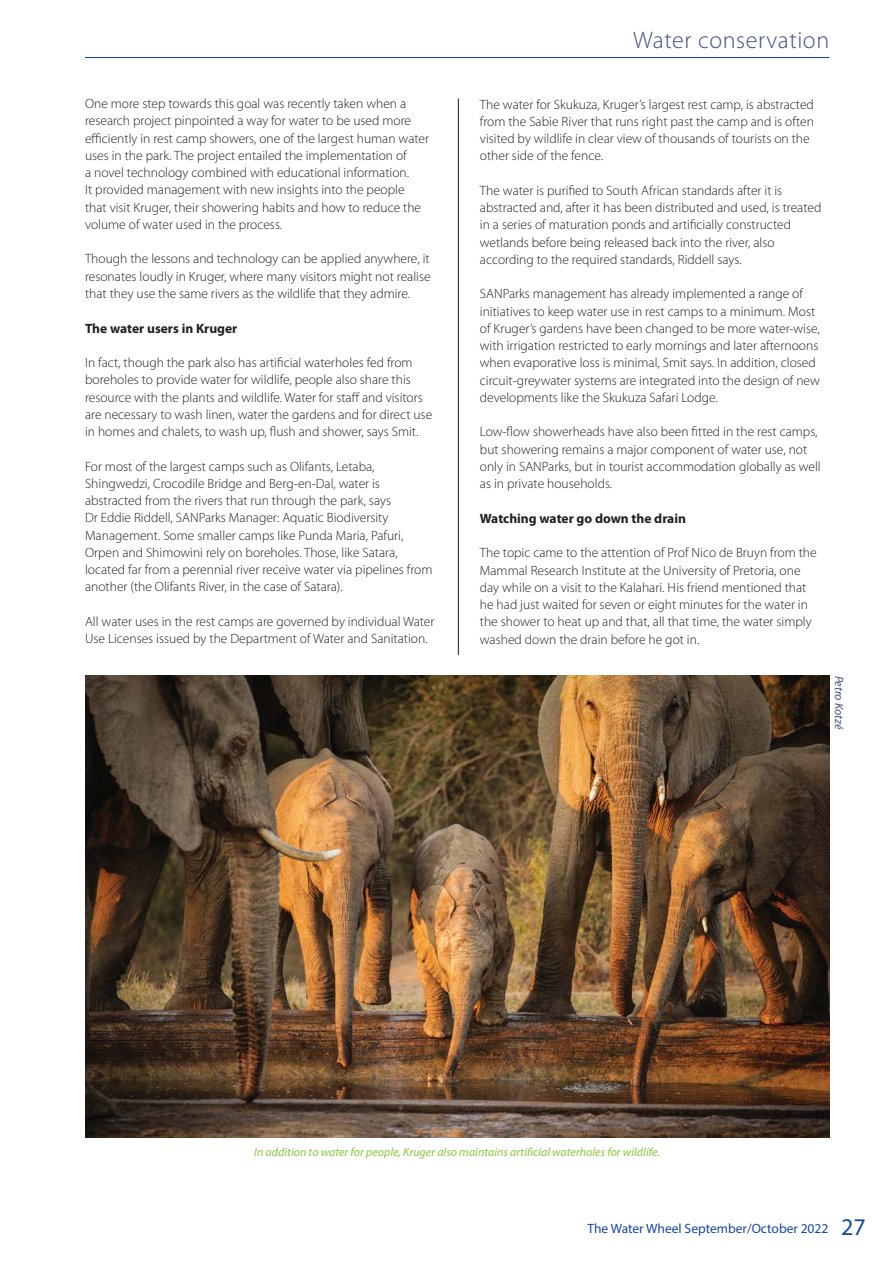
<style>
.page{position:relative;width:893px;height:1263px;background:#fff}
.page>*{position:absolute;margin:0;border:0;box-sizing:border-box;transform-origin:0 0}
.t1{font:300 24px "Myriad Pro";letter-spacing:.025em;color:#415080}
.t2{font:300 13.5px/17.2px "Myriad Pro";color:#231f20}
.t3{font:700 13.5px "Myriad Pro";color:#231f20}
.t4{font:13.5px "Myriad Pro";color:#17479e}
.t5{font:italic 12px "Myriad Pro";color:#8cc63f}
.t6{font:italic 12px "Myriad Pro";color:#415080}
.s1{font-size:24px}
</style>
<div class="page">
<hr style="left:85px;top:57px;width:744px;height:1px;background:#17479e">
<hr style="left:458px;top:98px;width:1px;height:557px;background:#231f20">
<img style="left:85px;top:676px;width:744px;height:462px">
<p class="t2" style="left:85px;top:96px;width:346px">One more step towards this goal was recently taken when a research project pinpointed a way for water to be used more efficiently in rest camp showers, one of the largest human water uses in the park. The project entailed the implementation of<br>a novel technology combined with educational information.<br>It provided management with new insights into the people that visit Kruger, their showering habits and how to reduce the volume of water used in the process.</p>
<p class="t2" style="left:85px;top:252px;width:347px;text-align:justify">Though the lessons and technology can be applied anywhere, it resonates loudly in Kruger, where many visitors might not realise that they use the same rivers as the wildlife that they admire.</p>
<p class="t3" style="left:85px;top:323px;width:154px">The water users in Kruger</p>
<p class="t2" style="left:85px;top:355px;width:349px">In fact, though the park also has artificial waterholes fed from boreholes to provide water for wildlife, people also share this resource with the plants and wildlife. Water for staff and visitors are necessary to wash linen, water the gardens and for direct use in homes and chalets, to wash up, flush and shower, says Smit.</p>
<p class="t2" style="left:85px;top:459px;width:349px">For most of the largest camps such as Olifants, Letaba, Shingwedzi, Crocodile Bridge and Berg-en-Dal, water is abstracted from the rivers that run through the park, says<br>Dr Eddie Riddell, SANParks Manager: Aquatic Biodiversity Management. Some smaller camps like Punda Maria, Pafuri, Orpen and Shimowini rely on boreholes. Those, like Satara, located far from a perennial river receive water via pipelines from another (the Olifants River, in the case of Satara).</p>
<p class="t2" style="left:85px;top:614px;width:351px">All water uses in the rest camps are governed by individual Water<br>Use Licenses issued by the Department of Water and Sanitation.</p>
<h1 class="t1" style="left:633px;top:31px;width:197px">Water conservation</h1>
<p class="t2" style="left:480px;top:97px;width:336px">The water for Skukuza, Kruger’s largest rest camp, is abstracted from the Sabie River that runs right past the camp and is often visited by wildlife in clear view of thousands of tourists on the other side of the fence.</p>
<p class="t2" style="left:480px;top:183px;width:343px">The water is purified to South African standards after it is abstracted and, after it has been distributed and used, is treated in a series of maturation ponds and artificially constructed wetlands before being released back into the river, also according to the required standards, Riddell says.</p>
<p class="t2" style="left:480px;top:287px;width:341px">SANParks management has already implemented a range of initiatives to keep water use in rest camps to a minimum. Most of Kruger’s gardens have been changed to be more water-wise, with irrigation restricted to early mornings and later afternoons when evaporative loss is minimal, Smit says. In addition, closed circuit-greywater systems are integrated into the design of new developments like the Skukuza Safari Lodge.</p>
<p class="t2" style="left:480px;top:425px;width:342px">Low-flow showerheads have also been fitted in the rest camps, but showering remains a major component of water use, not only in SANParks, but in tourist accommodation globally as well as in private households.</p>
<p class="t3" style="left:480px;top:513px;width:208px">Watching water go down the drain</p>
<p class="t2" style="left:480px;top:545px;width:338px">The topic came to the attention of Prof Nico de Bruyn from the Mammal Research Institute at the University of Pretoria, one day while on a visit to the Kalahari. His friend mentioned that he had just waited for seven or eight minutes for the water in the shower to heat up and that, all that time, the water simply washed down the drain before he got in.</p>
<p class="t6" style="left:844px;top:676px;width:55px;rotate:90deg">Petro Kotzé</p>
<p class="t5" style="left:254px;top:1148px;width:407px">In addition to water for people, Kruger also maintains artificial waterholes for wildlife.</p>
<p class="t4" style="left:587px;top:1223px;width:280px">The Water Wheel September/October 2022 <span class="s1">27</span></p>
</div>
